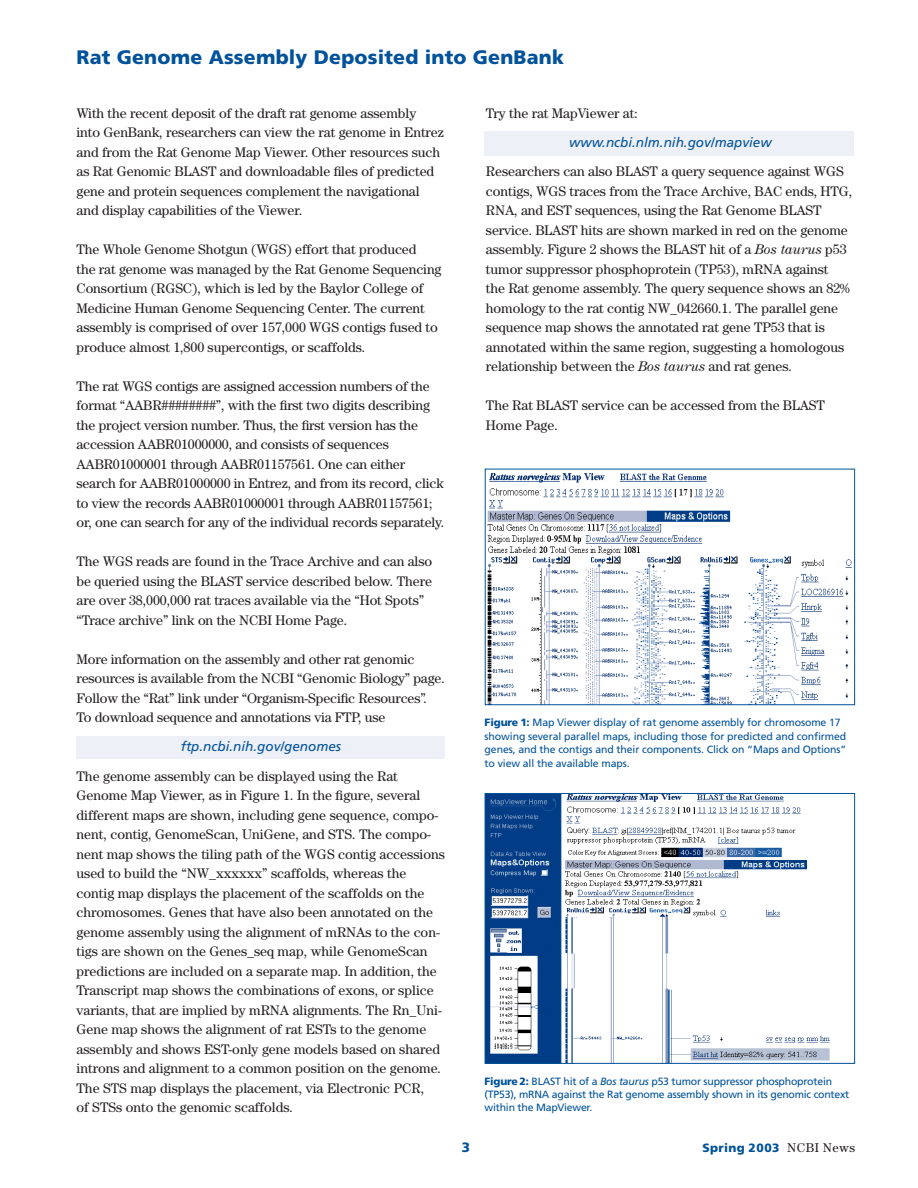
<style>
.page{position:relative;width:918px;height:1188px;background:#fff}
.page>*{position:absolute;margin:0;border:0;box-sizing:border-box;transform-origin:0 0}
.t1{font:900 19.5px "Frutiger";letter-spacing:.01em;color:#01529a}
.t2{font:13.8px/19.5px "Century";letter-spacing:-.005em;color:#231f20}
.t3{font:italic 13.5px "Frutiger";color:#01529a}
.t4{font:900 13.5px "Frutiger";color:#01529a}
.t5{font:900 12px "Frutiger";letter-spacing:.025em;color:#01529a}
.t6{font:10.5px/13.5px "Frutiger";letter-spacing:-.01em;color:#01529a}
.s1{font-style:italic}
.s2{font-weight:900}
.s3{font-family:"Century";font-weight:400;font-size:12.75px;color:#231f20}
</style>
<div class="page">
<div style="left:485px;top:132px;width:369px;height:24px;background:#edf0f7"></div>
<div style="left:76px;top:736px;width:370px;height:23px;background:#edf0f7"></div>
<img style="left:487px;top:473px;width:365px;height:230px">
<div style="left:485px;top:469px;width:370px;height:236px;border:1px solid #01529a"></div>
<img style="left:487px;top:795px;width:343px;height:267px">
<div style="left:485px;top:793px;width:370px;height:271px;border:1px solid #01529a"></div>
<h1 class="t1" style="left:76px;top:50px;width:489px">Rat Genome Assembly Deposited into GenBank</h1>
<p class="t2" style="left:76px;top:104px;width:369px">With the recent deposit of the draft rat genome assembly<br>into GenBank, researchers can view the rat genome in Entrez and from the Rat Genome Map Viewer. Other resources such as Rat Genomic BLAST and downloadable files of predicted gene and protein sequences complement the navigational and display capabilities of the Viewer.</p>
<p class="t2" style="left:76px;top:241px;width:367px">The Whole Genome Shotgun (WGS) effort that produced<br>the rat genome was managed by the Rat Genome Sequencing Consortium (RGSC), which is led by the Baylor College of Medicine Human Genome Sequencing Center. The current assembly is comprised of over 157,000 WGS contigs fused to produce almost 1,800 supercontigs, or scaffolds.</p>
<p class="t2" style="left:76px;top:377px;width:369px">The rat WGS contigs are assigned accession numbers of the format “AABR########”, with the first two digits describing the project version number. Thus, the first version has the accession AABR01000000, and consists of sequences AABR01000001 through AABR01157561. One can either search for AABR01000000 in Entrez, and from its record, click to view the records AABR01000001 through AABR01157561; or, one can search for any of the individual records separately.</p>
<p class="t2" style="left:76px;top:553px;width:357px">The WGS reads are found in the Trace Archive and can also be queried using the BLAST service described below. There are over 38,000,000 rat traces available via the “Hot Spots” “Trace archive” link on the NCBI Home Page.</p>
<p class="t2" style="left:76px;top:650px;width:370px">More information on the assembly and other rat genomic resources is available from the NCBI “Genomic Biology” page.<br>Follow the “Rat” link under “Organism-Specific Resources”.<br>To download sequence and annotations via FTP, use</p>
<p class="t3" style="left:181px;top:741px;width:162px">ftp.ncbi.nih.gov/genomes</p>
<p class="t2" style="left:76px;top:767px;width:370px">The genome assembly can be displayed using the Rat Genome Map Viewer, as in Figure 1. In the figure, several different maps are shown, including gene sequence, compo&shy;nent, contig, GenomeScan, UniGene, and STS. The compo&shy;nent map shows the tiling path of the WGS contig accessions used to build the “NW_xxxxxx” scaffolds, whereas the contig map displays the placement of the scaffolds on the chromosomes. Genes that have also been annotated on the genome assembly using the alignment of mRNAs to the con&shy;tigs are shown on the Genes_seq map, while GenomeScan predictions are included on a separate map. In addition, the Transcript map shows the combinations of exons, or splice variants, that are implied by mRNA alignments. The Rn_Uni-Gene map shows the alignment of rat ESTs to the genome assembly and shows EST-only gene models based on shared introns and alignment to a common position on the genome.<br>The STS map displays the placement, via Electronic PCR,<br>of STSs onto the genomic scaffolds.</p>
<p class="t2" style="left:486px;top:104px;width:153px">Try the rat MapViewer at:</p>
<p class="t3" style="left:569px;top:137px;width:204px">www.ncbi.nlm.nih.gov/mapview</p>
<p class="t2" style="left:486px;top:163px;width:368px">Researchers can also BLAST a query sequence against WGS contigs, WGS traces from the Trace Archive, BAC ends, HTG, RNA, and EST sequences, using the Rat Genome BLAST service. BLAST hits are shown marked in red on the genome assembly. Figure 2 shows the BLAST hit of a <span class="s1">Bos taurus</span> p53 tumor suppressor phosphoprotein (TP53), mRNA against<br>the Rat genome assembly. The query sequence shows an 82% homology to the rat contig NW_042660.1. The parallel gene sequence map shows the annotated rat gene TP53 that is annotated within the same region, suggesting a homologous relationship between the <span class="s1">Bos taurus</span> and rat genes.</p>
<p class="t2" style="left:486px;top:397px;width:341px">The Rat BLAST service can be accessed from the BLAST<br>Home Page.</p>
<p class="t6" style="left:485px;top:717px;width:363px"><span class="s2">Figure 1:</span> Map Viewer display of rat genome assembly for chromosome 17 showing several parallel maps, including those for predicted and confirmed genes, and the contigs and their components. Click on “Maps and Options” to view all the available maps.</p>
<p class="t6" style="left:485px;top:1075px;width:366px"><span class="s2">Figure 2:</span> BLAST hit of a <span class="s1">Bos taurus</span> p53 tumor suppressor phosphoprotein (TP53), mRNA against the Rat genome assembly shown in its genomic context within the MapViewer.</p>
<p class="t4" style="left:462px;top:1142px;width:10px">3</p>
<p class="t5" style="left:703px;top:1143px;width:154px">Spring 2003 <span class="s3">NCBI News</span></p>
</div>
